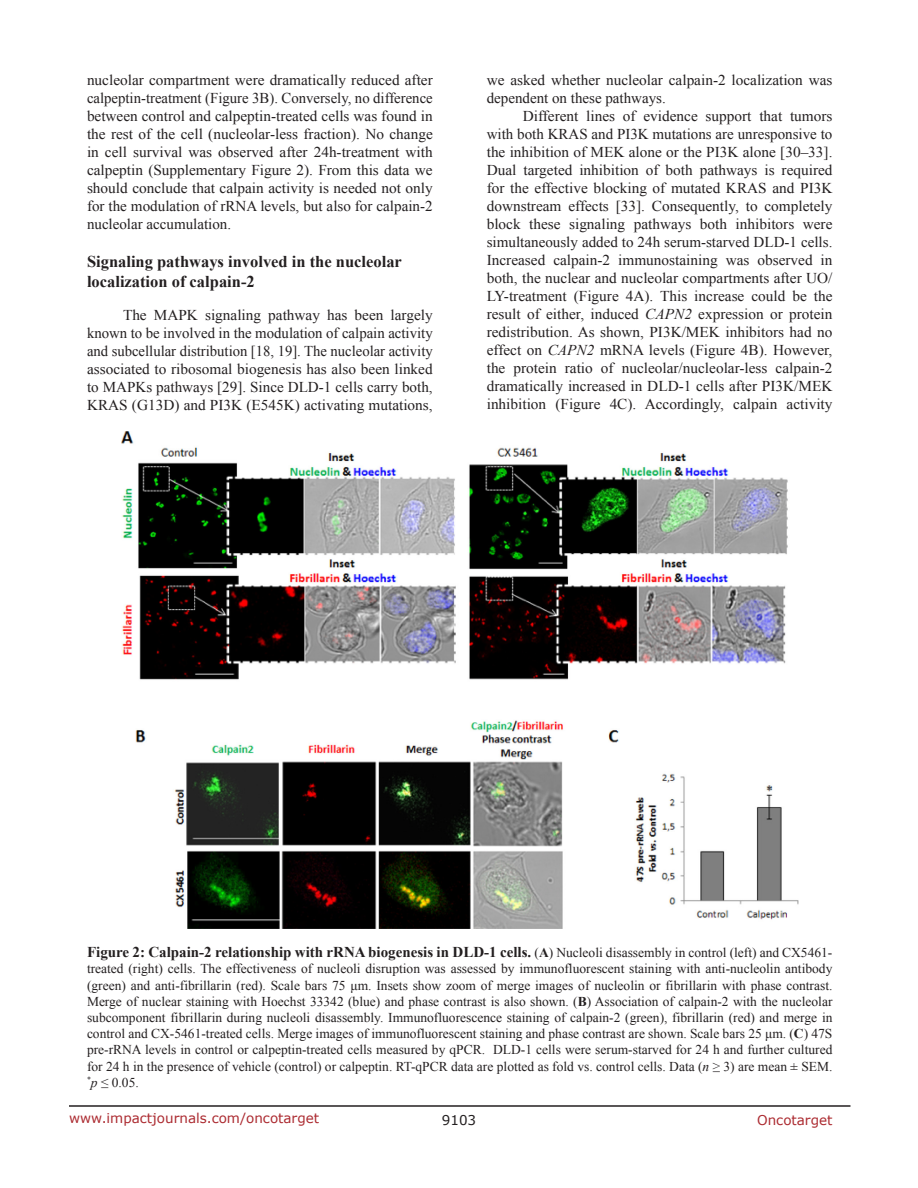
<style>
.page{position:relative;width:918px;height:1188px;background:#fff}
.page>*{position:absolute;margin:0;border:0;box-sizing:border-box;transform-origin:0 0}
.SubHeading_middle{font:700 16.5px/19.8px "Times New Roman";color:#231f20}
.BodyText{font:15px/18px "Times New Roman";color:#231f20;text-align:justify}
.FigureText{font:700 15px "Times New Roman";color:#231f20}
.FigureText-2{font:13.5px/16.2px "Times New Roman";color:#231f20;text-align:justify}
.t1{font:13.5px "Verdana";color:#ac2b31}
.t2{font:13.5px "Verdana";color:#231f20}
.s1{font-style:italic}
.s2{font-weight:400;font-size:13.5px}
.s3{font-size:13.5px}
.s4{font-weight:700}
</style>
<div class="page">
<hr style="left:69px;top:1105px;width:781px;height:2px;background:#231f20">
<img style="left:121px;top:431px;width:677px;height:497px">
<p class="BodyText" style="left:87px;top:71px;width:347px">nucleolar compartment were dramatically reduced after calpeptin-treatment (Figure 3B). Conversely, no difference between control and calpeptin-treated cells was found in the rest of the cell (nucleolar-less fraction). No change in cell survival was observed after 24h-treatment with calpeptin (Supplementary Figure 2). From this data we should conclude that calpain activity is needed not only for the modulation of rRNA levels, but also for calpain-2 nucleolar accumulation.</p>
<p class="SubHeading_middle" style="left:87px;top:251px;width:316px">Signaling pathways involved in the nucleolar localization of calpain-2</p>
<p class="BodyText" style="left:87px;top:306px;width:347px;text-indent:36px">The MAPK signaling pathway has been largely known to be involved in the modulation of calpain activity and subcellular distribution [18, 19]. The nucleolar activity associated to ribosomal biogenesis has also been linked to MAPKs pathways [29]. Since DLD-1 cells carry both, KRAS (G13D) and PI3K (E545K) activating mutations,</p>
<p class="BodyText" style="left:487px;top:71px;width:347px">we asked whether nucleolar calpain-2 localization was dependent on these pathways.</p>
<p class="BodyText" style="left:487px;top:107px;width:347px;text-indent:36px">Different lines of evidence support that tumors with both KRAS and PI3K mutations are unresponsive to the inhibition of MEK alone or the PI3K alone [30–33].<br>Dual targeted inhibition of both pathways is required for the effective blocking of mutated KRAS and PI3K downstream effects [33]. Consequently, to completely block these signaling pathways both inhibitors were simultaneously added to 24h serum-starved DLD-1 cells.<br>Increased calpain-2 immunostaining was observed in both, the nuclear and nucleolar compartments after UO/ LY-treatment (Figure 4A). This increase could be the result of either, induced <span class="s1">CAPN2</span> expression or protein redistribution. As shown, PI3K/MEK inhibitors had no effect on <span class="s1">CAPN2</span> mRNA levels (Figure 4B). However, the protein ratio of nucleolar/nucleolar-less calpain-2 dramatically increased in DLD-1 cells after PI3K/MEK inhibition (Figure 4C). Accordingly, calpain activity</p>
<p class="FigureText" style="left:87px;top:942px;width:747px">Figure 2: Calpain-2 relationship with rRNA biogenesis in DLD-1 cells. <span class="s2">(</span><span class="s3">A</span><span class="s2">) Nucleoli disassembly in control (left) and CX5461-</span></p>
<p class="FigureText-2" style="left:87px;top:961px;width:747px">treated (right) cells. The effectiveness of nucleoli disruption was assessed by immunofluorescent staining with anti-nucleolin antibody (green) and anti-fibrillarin (red). Scale bars 75 μm. Insets show zoom of merge images of nucleolin or fibrillarin with phase contrast.<br>Merge of nuclear staining with Hoechst 33342 (blue) and phase contrast is also shown. (<span class="s4">B</span>) Association of calpain-2 with the nucleolar subcomponent fibrillarin during nucleoli disassembly. Immunofluorescence staining of calpain-2 (green), fibrillarin (red) and merge in control and CX-5461-treated cells. Merge images of immunofluorescent staining and phase contrast are shown. Scale bars 25 μm. (<span class="s4">C</span>) 47S pre-rRNA levels in control or calpeptin-treated cells measured by qPCR. DLD-1 cells were serum-starved for 24 h and further cultured for 24 h in the presence of vehicle (control) or calpeptin. RT-qPCR data are plotted as fold vs. control cells. Data (<span class="s1">n</span> ≥ 3) are mean ± SEM. <sup>*</sup><span class="s1">p</span> ≤ 0.05.</p>
<p class="t1" style="left:69px;top:1109px;width:252px">www.impactjournals.com/oncotarget</p>
<p class="t2" style="left:442px;top:1111px;width:36px">9103</p>
<p class="t1" style="left:757px;top:1111px;width:77px">Oncotarget</p>
</div>
